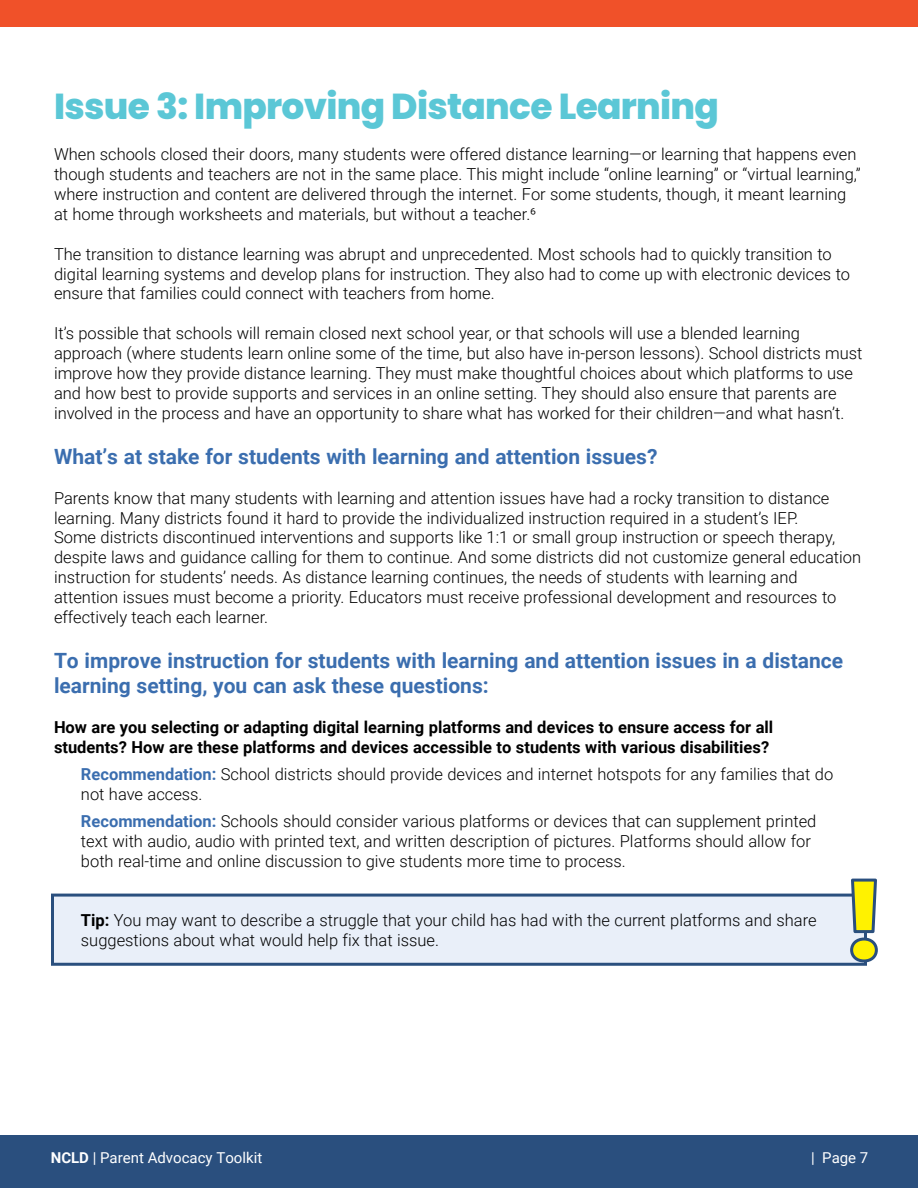
<style>
.page{position:relative;width:918px;height:1188px;background:#fff}
.page>*{position:absolute;margin:0;border:0;box-sizing:border-box;transform-origin:0 0}
.t1{font:800 36px "Poppins";letter-spacing:-.02em;color:#5bc7d6}
.t2{font:700 21px/25.3px "Roboto";color:#3b6eaf}
.t3{font:300 16.5px/20px "Roboto";color:#000}
.t4{font:700 16.5px/20px "Roboto";color:#000}
.t5{font:15px "Roboto";color:#fff}
.s1{font-weight:700;color:#3b6eaf}
.s2{font-weight:700}
</style>
<div class="page">
<svg style="left:51px;top:893px;width:816px;height:73px"></svg>
<svg style="left:849px;top:878px;width:29px;height:86px"></svg>
<div style="left:0;top:0;width:918px;height:27px;background:#f05129"></div>
<div style="left:0;top:1135px;width:918px;height:53px;background:#2a4f7e"></div>
<h1 class="t1" style="left:54px;top:85px;width:667px">Issue 3: Improving Distance Learning</h1>
<p class="t3" style="left:54px;top:144px;width:808px">When schools closed their doors, many students were offered distance learning—or learning that happens even though students and teachers are not in the same place. This might include “online learning” or “virtual learning,” where instruction and content are delivered through the internet. For some students, though, it meant learning at home through worksheets and materials, but without a teacher.6</p>
<p class="t3" style="left:54px;top:243px;width:798px">The transition to distance learning was abrupt and unprecedented. Most schools had to quickly transition to digital learning systems and develop plans for instruction. They also had to come up with electronic devices to ensure that families could connect with teachers from home.</p>
<p class="t3" style="left:54px;top:323px;width:810px">It’s possible that schools will remain closed next school year, or that schools will use a blended learning approach (where students learn online some of the time, but also have in-person lessons). School districts must improve how they provide distance learning. They must make thoughtful choices about which platforms to use and how best to provide supports and services in an online setting. They should also ensure that parents are involved in the process and have an opportunity to share what has worked for their children—and what hasn’t.</p>
<p class="t2" style="left:54px;top:443px;width:605px">What’s at stake for students with learning and attention issues?</p>
<p class="t3" style="left:54px;top:487px;width:809px">Parents know that many students with learning and attention issues have had a rocky transition to distance learning. Many districts found it hard to provide the individualized instruction required in a student’s IEP.<br>Some districts discontinued interventions and supports like 1:1 or small group instruction or speech therapy, despite laws and guidance calling for them to continue. And some districts did not customize general education instruction for students’ needs. As distance learning continues, the needs of students with learning and attention issues must become a priority. Educators must receive professional development and resources to effectively teach each learner.</p>
<p class="t2" style="left:54px;top:647px;width:791px">To improve instruction for students with learning and attention issues in a distance learning setting, you can ask these questions:</p>
<p class="t4" style="left:54px;top:717px;width:721px">How are you selecting or adapting digital learning platforms and devices to ensure access for all students? How are these platforms and devices accessible to students with various disabilities?</p>
<p class="t3" style="left:81px;top:764px;width:754px"><span class="s1">Recommendation:</span> School districts should provide devices and internet hotspots for any families that do not have access.</p>
<p class="t3" style="left:81px;top:810px;width:737px"><span class="s1">Recommendation:</span> Schools should consider various platforms or devices that can supplement printed text with audio, audio with printed text, and written description of pictures. Platforms should allow for both real-time and online discussion to give students more time to process.</p>
<p class="t3" style="left:81px;top:910px;width:737px"><span class="s2">Tip:</span> You may want to describe a struggle that your child has had with the current platforms and share suggestions about what would help fix that issue.</p>
<p class="t5" style="left:51px;top:1147px;width:213px"><span class="s2">NCLD</span> | Parent Advocacy Toolkit</p>
<p class="t5" style="left:811px;top:1147px;width:59px">| Page 7</p>
</div>
